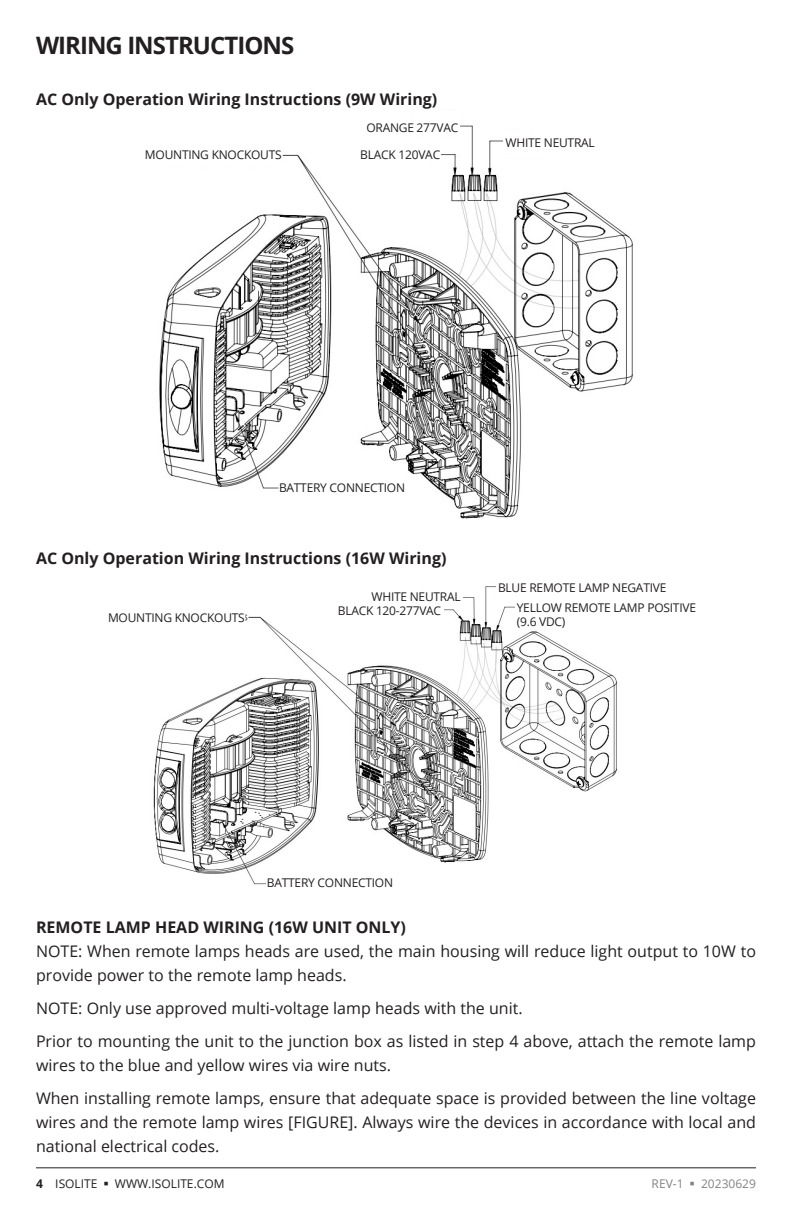
<style>
.page{position:relative;width:792px;height:1224px;background:#fff}
.page>*{position:absolute;margin:0;border:0;box-sizing:border-box;transform-origin:0 0}
.t1{font:700 24px "Open Sans";letter-spacing:-.04em;color:#231f20}
.t2{font:16px/24px "Open Sans";color:#231f20}
.t3{font:700 16px "Open Sans";color:#231f20}
.t4{font:12px "Open Sans";letter-spacing:-.02em;color:#231f20}
.t5{font:12px "Open Sans";color:#231f20}
.t6{font:12px "Open Sans";color:#808285}
.s1{font-weight:700}
</style>
<div class="page">
<hr style="left:36px;top:1167px;width:720px;height:1px;background:#231f20">
<img style="left:153px;top:586px;width:464px;height:299px">
<div style="left:428px;top:584px;width:34px;height:20px;background:#fff"></div>
<div style="left:390px;top:597px;width:54px;height:20px;background:#fff"></div>
<div style="left:496px;top:580px;width:99px;height:20px;background:#fff"></div>
<img style="left:159px;top:125px;width:474px;height:394px">
<div style="left:394px;top:137px;width:47px;height:25px;background:#fff"></div>
<div style="left:413px;top:111px;width:47px;height:25px;background:#fff"></div>
<div style="left:503px;top:133px;width:47px;height:25px;background:#fff"></div>
<div style="left:279px;top:478px;width:141px;height:20px;background:#fff"></div>
<div style="left:104px;top:145px;width:178px;height:20px;background:#fff"></div>
<div style="left:366px;top:123px;width:92px;height:9px;background:#fff"></div>
<div style="left:360px;top:150px;width:80px;height:9px;background:#fff"></div>
<div style="left:506px;top:138px;width:89px;height:9px;background:#fff"></div>
<div style="left:67px;top:607px;width:178px;height:20px;background:#fff"></div>
<div style="left:267px;top:873px;width:167px;height:20px;background:#fff"></div>
<div style="left:372px;top:592px;width:89px;height:9px;background:#fff"></div>
<div style="left:338px;top:606px;width:103px;height:9px;background:#fff"></div>
<div style="left:516px;top:601px;width:125px;height:26px;background:#fff"></div>
<div style="left:498px;top:583px;width:168px;height:9px;background:#fff"></div>
<p class="t1" style="left:36px;top:29px;width:260px">WIRING INSTRUCTIONS</p>
<p class="t3" style="left:36px;top:88px;width:403px">AC Only Operation Wiring Instructions (9W Wiring)</p>
<p class="t4" style="left:145px;top:147px;width:138px">MOUNTING KNOCKOUTS</p>
<p class="t4" style="left:366px;top:119px;width:93px">ORANGE 277VAC</p>
<p class="t4" style="left:360px;top:147px;width:81px">BLACK 120VAC</p>
<p class="t4" style="left:506px;top:134px;width:91px">WHITE NEUTRAL</p>
<p class="t4" style="left:279px;top:480px;width:128px">BATTERY CONNECTION</p>
<p class="t3" style="left:36px;top:547px;width:412px">AC Only Operation Wiring Instructions (16W Wiring)</p>
<p class="t4" style="left:108px;top:609px;width:138px">MOUNTING KNOCKOUTS</p>
<p class="t4" style="left:372px;top:588px;width:91px">WHITE NEUTRAL</p>
<p class="t4" style="left:338px;top:603px;width:105px">BLACK 120-277VAC</p>
<p class="t4" style="left:498px;top:579px;width:170px">BLUE REMOTE LAMP NEGATIVE</p>
<p class="t4" style="left:517px;top:599px;width:181px">YELLOW REMOTE LAMP POSITIVE</p>
<p class="t4" style="left:517px;top:613px;width:50px">(9.6 VDC)</p>
<p class="t4" style="left:267px;top:875px;width:128px">BATTERY CONNECTION</p>
<p class="t3" style="left:36px;top:916px;width:372px">REMOTE LAMP HEAD WIRING (16W UNIT ONLY)</p>
<p class="t2" style="left:36px;top:939px;width:721px">NOTE: When remote lamps heads are used, the main housing will reduce light output to 10W to provide power to the remote lamp heads.</p>
<p class="t2" style="left:36px;top:996px;width:488px">NOTE: Only use approved multi-voltage lamp heads with the unit.</p>
<p class="t2" style="left:36px;top:1029px;width:721px">Prior to mounting the unit to the junction box as listed in step 4 above, attach the remote lamp wires to the blue and yellow wires via wire nuts.</p>
<p class="t2" style="left:36px;top:1086px;width:722px;text-align:justify">When installing remote lamps, ensure that adequate space is provided between the line voltage wires and the remote lamp wires [FIGURE]. Always wire the devices in accordance with local and national electrical codes.</p>
<p class="t5" style="left:36px;top:1175px;width:190px"><span class="s1">4</span> ISOLITE ▪ WWW.ISOLITE.COM</p>
<p class="t6" style="left:652px;top:1175px;width:106px">REV-1 ▪ 20230629</p>
</div>
